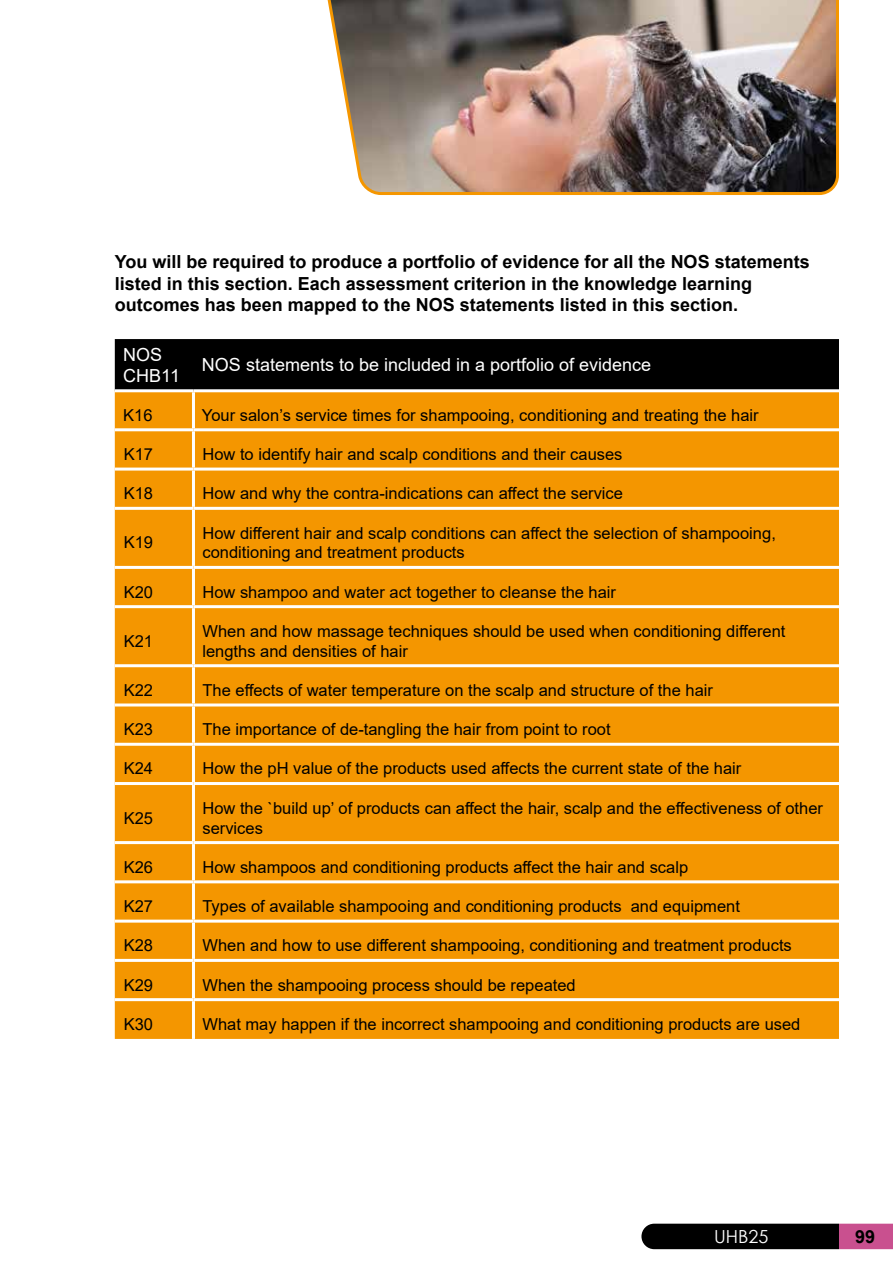
<style>
.page{position:relative;width:893px;height:1263px;background:#fff}
.page>*{position:absolute;margin:0;border:0;box-sizing:border-box;transform-origin:0 0}
.t1{font:700 18px/21.6px "Arial";color:#000}
.t2{font:18px/21.6px "Arial";color:#fff}
.t3{font:18px "Century Gothic";color:#fff}
.t4{font:16.5px/19.8px "Arial";color:#000}
</style>
<div class="page">
<svg style="left:641px;top:1224px;width:252px;height:25px;background:#2e1421"></svg>
<div style="left:115px;top:339px;width:724px;height:50px;background:#000"></div>
<div style="left:115px;top:392px;width:724px;height:647px;background:#f49600"></div>
<hr style="left:192px;top:392px;width:3px;height:36px;background:#fff">
<hr style="left:193px;top:428px;width:646px;height:3px;background:#fff">
<hr style="left:192px;top:431px;width:3px;height:37px;background:#fff">
<hr style="left:193px;top:468px;width:646px;height:3px;background:#fff">
<hr style="left:192px;top:471px;width:3px;height:36px;background:#fff">
<hr style="left:115px;top:507px;width:78px;height:3px;background:#fff">
<hr style="left:193px;top:507px;width:646px;height:3px;background:#fff">
<hr style="left:192px;top:510px;width:3px;height:56px;background:#fff">
<hr style="left:115px;top:566px;width:78px;height:3px;background:#fff">
<hr style="left:193px;top:566px;width:646px;height:3px;background:#fff">
<hr style="left:192px;top:569px;width:3px;height:36px;background:#fff">
<hr style="left:115px;top:605px;width:78px;height:3px;background:#fff">
<hr style="left:193px;top:605px;width:646px;height:3px;background:#fff">
<hr style="left:192px;top:608px;width:3px;height:56px;background:#fff">
<hr style="left:115px;top:664px;width:78px;height:3px;background:#fff">
<hr style="left:193px;top:664px;width:646px;height:3px;background:#fff">
<hr style="left:192px;top:667px;width:3px;height:36px;background:#fff">
<hr style="left:115px;top:703px;width:78px;height:3px;background:#fff">
<hr style="left:193px;top:703px;width:646px;height:3px;background:#fff">
<hr style="left:192px;top:706px;width:3px;height:37px;background:#fff">
<hr style="left:115px;top:743px;width:78px;height:3px;background:#fff">
<hr style="left:193px;top:743px;width:646px;height:3px;background:#fff">
<hr style="left:192px;top:746px;width:3px;height:36px;background:#fff">
<hr style="left:115px;top:782px;width:78px;height:3px;background:#fff">
<hr style="left:193px;top:782px;width:646px;height:3px;background:#fff">
<hr style="left:192px;top:785px;width:3px;height:56px;background:#fff">
<hr style="left:115px;top:841px;width:78px;height:3px;background:#fff">
<hr style="left:193px;top:841px;width:646px;height:3px;background:#fff">
<hr style="left:192px;top:844px;width:3px;height:36px;background:#fff">
<hr style="left:115px;top:880px;width:78px;height:3px;background:#fff">
<hr style="left:193px;top:880px;width:646px;height:3px;background:#fff">
<hr style="left:192px;top:883px;width:3px;height:37px;background:#fff">
<hr style="left:115px;top:920px;width:78px;height:3px;background:#fff">
<hr style="left:193px;top:920px;width:646px;height:3px;background:#fff">
<hr style="left:192px;top:923px;width:3px;height:36px;background:#fff">
<hr style="left:115px;top:959px;width:78px;height:3px;background:#fff">
<hr style="left:193px;top:959px;width:646px;height:3px;background:#fff">
<hr style="left:192px;top:962px;width:3px;height:36px;background:#fff">
<hr style="left:115px;top:998px;width:78px;height:3px;background:#fff">
<hr style="left:193px;top:998px;width:646px;height:3px;background:#fff">
<hr style="left:192px;top:1001px;width:3px;height:38px;background:#fff">
<hr style="left:115px;top:428px;width:78px;height:3px;background:#fff">
<hr style="left:115px;top:468px;width:78px;height:3px;background:#fff">
<img style="left:327px;top:0;width:512px;height:195px">
<p class="t1" style="left:115px;top:251px;width:696px">You will be required to produce a portfolio of evidence for all the NOS statements listed in this section. Each assessment criterion in the knowledge learning outcomes has been mapped to the NOS statements listed in this section.</p>
<p class="t2" style="left:123px;top:343px;width:58px">NOS<br>CHB11</p>
<p class="t2" style="left:202px;top:354px;width:451px">NOS statements to be included in a portfolio of evidence</p>
<p class="t4" style="left:123px;top:405px;width:31px">K16</p>
<p class="t4" style="left:202px;top:405px;width:558px">Your salon’s service times for shampooing, conditioning and treating the hair</p>
<p class="t4" style="left:124px;top:444px;width:31px">K17</p>
<p class="t4" style="left:202px;top:444px;width:422px">How to identify hair and scalp conditions and their causes</p>
<p class="t4" style="left:124px;top:483px;width:31px">K18</p>
<p class="t4" style="left:202px;top:483px;width:422px">How and why the contra-indications can affect the service</p>
<p class="t4" style="left:124px;top:533px;width:31px">K19</p>
<p class="t4" style="left:202px;top:523px;width:575px">How different hair and scalp conditions can affect the selection of shampooing, conditioning and treatment products</p>
<p class="t4" style="left:124px;top:582px;width:31px">K20</p>
<p class="t4" style="left:202px;top:582px;width:415px">How shampoo and water act together to cleanse the hair</p>
<p class="t4" style="left:124px;top:631px;width:31px">K21</p>
<p class="t4" style="left:202px;top:621px;width:584px">When and how massage techniques should be used when conditioning different lengths and densities of hair</p>
<p class="t4" style="left:124px;top:680px;width:31px">K22</p>
<p class="t4" style="left:202px;top:680px;width:512px">The effects of water temperature on the scalp and structure of the hair</p>
<p class="t4" style="left:124px;top:719px;width:31px">K23</p>
<p class="t4" style="left:202px;top:719px;width:410px">The importance of de-tangling the hair from point to root</p>
<p class="t4" style="left:124px;top:759px;width:31px">K24</p>
<p class="t4" style="left:202px;top:759px;width:540px">How the pH value of the products used affects the current state of the hair</p>
<p class="t4" style="left:124px;top:808px;width:31px">K25</p>
<p class="t4" style="left:202px;top:798px;width:622px">How the `build up’ of products can affect the hair, scalp and the effectiveness of other services</p>
<p class="t4" style="left:124px;top:857px;width:31px">K26</p>
<p class="t4" style="left:202px;top:857px;width:487px">How shampoos and conditioning products affect the hair and scalp</p>
<p class="t4" style="left:124px;top:896px;width:31px">K27</p>
<p class="t4" style="left:202px;top:896px;width:539px">Types of available shampooing and conditioning products and equipment</p>
<p class="t4" style="left:124px;top:935px;width:31px">K28</p>
<p class="t4" style="left:202px;top:935px;width:591px">When and how to use different shampooing, conditioning and treatment products</p>
<p class="t4" style="left:124px;top:975px;width:31px">K29</p>
<p class="t4" style="left:202px;top:975px;width:375px">When the shampooing process should be repeated</p>
<p class="t4" style="left:124px;top:1014px;width:31px">K30</p>
<p class="t4" style="left:202px;top:1014px;width:599px">What may happen if the incorrect shampooing and conditioning products are used</p>
<p class="t3" style="left:714px;top:1223px;width:56px">UHB25</p>
<p class="t1" style="left:855px;top:1226px;width:22px">99</p>
</div>
